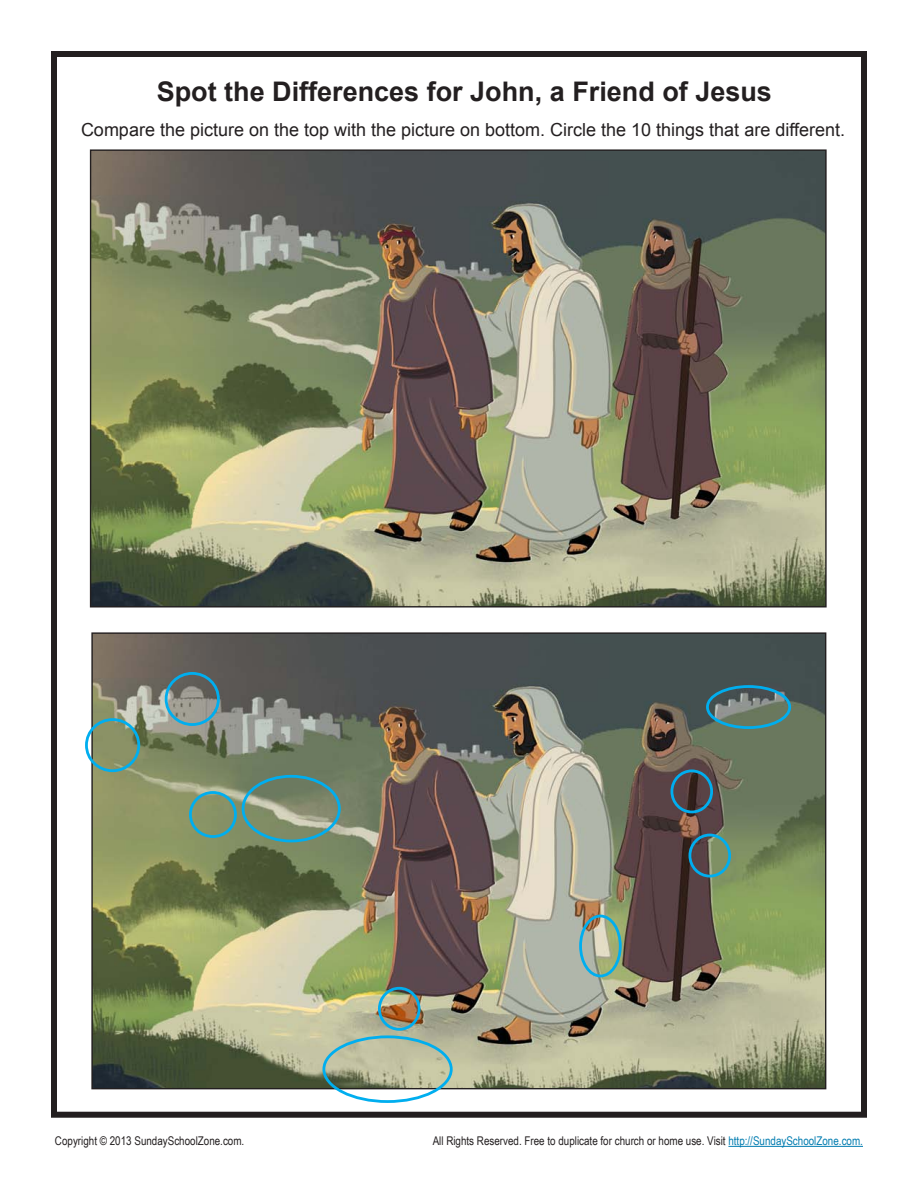
<style>
.page{position:relative;width:918px;height:1188px;background:#fff}
.page>*{position:absolute;margin:0;border:0;box-sizing:border-box;transform-origin:0 0}
.t1{font:700 27px "Arial";color:#231f20}
.t2{font:18px "Arial";color:#231f20}
.t3{font:12px "Arial Narrow";color:#231f20}
.s1{color:#007cb0}
</style>
<div class="page">
<hr style="left:728px;top:1146px;width:135px;height:1px;background:#007cb0">
<img style="left:93px;top:634px;width:731px;height:453px">
<img style="left:92px;top:151px;width:733px;height:455px">
<div style="left:51px;top:51px;width:816px;height:1067px;border:6px solid #231f20"></div>
<div style="left:165px;top:672px;width:55px;height:54px;border:3px solid #00aeef;border-radius:50%"></div>
<div style="left:189px;top:791px;width:48px;height:47px;border:3px solid #00aeef;border-radius:50%"></div>
<div style="left:242px;top:775px;width:99px;height:67px;border:3px solid #00aeef;border-radius:50%"></div>
<div style="left:378px;top:987px;width:43px;height:44px;border:3px solid #00aeef;border-radius:50%"></div>
<div style="left:85px;top:718px;width:55px;height:54px;border:3px solid #00aeef;border-radius:50%"></div>
<div style="left:323px;top:1035px;width:130px;height:68px;border:3px solid #00aeef;border-radius:50%"></div>
<div style="left:579px;top:915px;width:43px;height:62px;border:3px solid #00aeef;border-radius:50%"></div>
<div style="left:670px;top:770px;width:43px;height:43px;border:3px solid #00aeef;border-radius:50%"></div>
<div style="left:688px;top:834px;width:43px;height:43px;border:3px solid #00aeef;border-radius:50%"></div>
<div style="left:706px;top:685px;width:85px;height:44px;border:3px solid #00aeef;border-radius:50%"></div>
<h1 class="t1" style="left:157px;top:81px;width:617px">Spot the Differences for John, a Friend of Jesus</h1>
<h2 class="t2" style="left:81px;top:123px;width:766px">Compare the picture on the top with the picture on bottom. Circle the 10 things that are different.</h2>
<p class="t3" style="left:55px;top:1136px;width:191px">Copyright © 2013 SundaySchoolZone.com.</p>
<p class="t3" style="left:433px;top:1136px;width:432px">All Rights Reserved. Free to duplicate for church or home use. Visit <span class="s1">http://SundaySchoolZone.com.</span></p>
</div>
